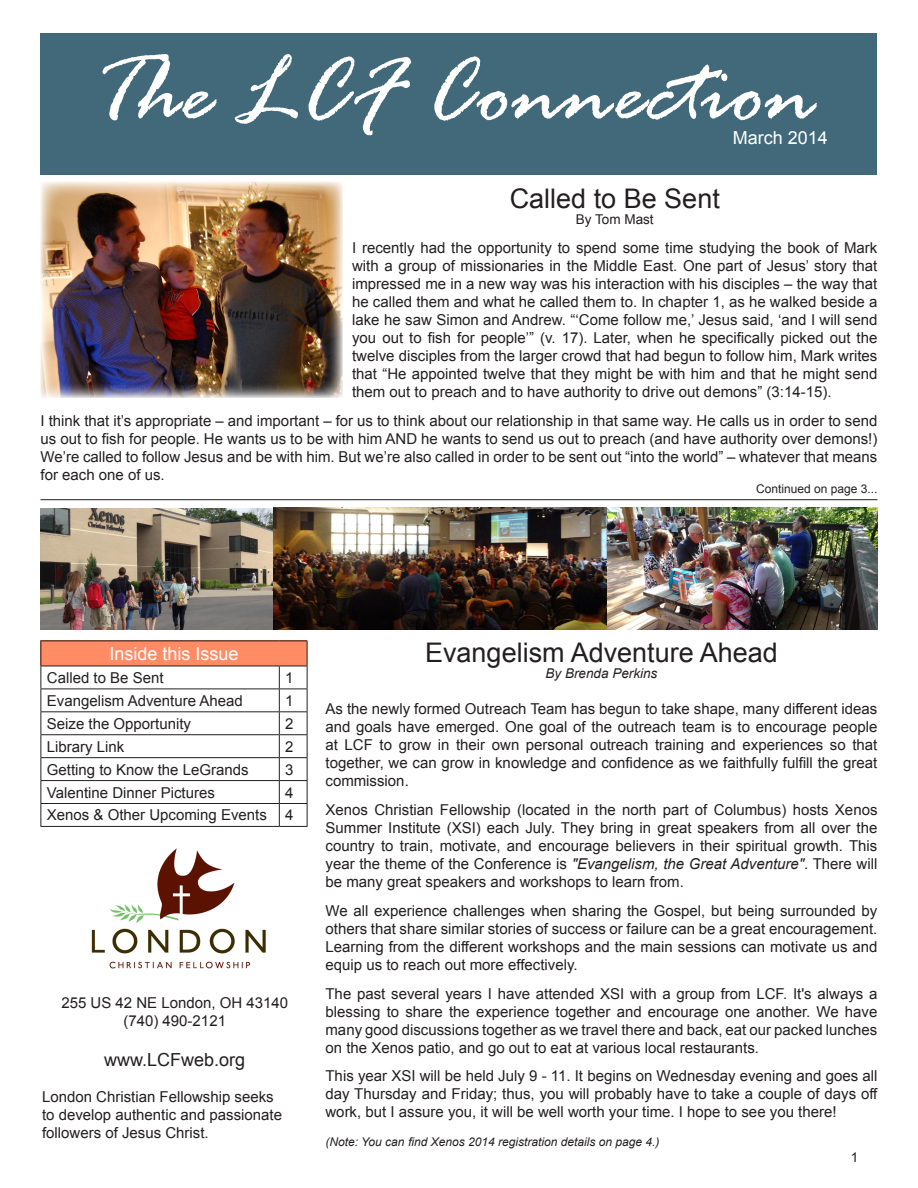
<style>
.page{position:relative;width:918px;height:1188px;background:#fff}
.page>*{position:absolute;margin:0;border:0;box-sizing:border-box;transform-origin:0 0}
.body_text{font:italic 97.5px "Rage";color:#fff}
.t1{font:27px "Arial";color:#231f20}
.body_text-2{font:18px "Arial";color:#fff}
.body_text-3{font:18px "Arial";color:#231f20}
.body_text-4{font:15px/18px "Arial";color:#231f20;text-align:justify}
.t2{font:italic 13.5px "Arial";color:#231f20}
.by_author{font:13.5px "Arial";color:#231f20}
.body_text-5{font:italic 12px "Arial";color:#231f20}
.continued_TO{font:12px "Arial";color:#231f20}
.s1{font-style:italic}
</style>
<div class="page">
<img style="left:91px;top:848px;width:175px;height:121px">
<hr style="left:40px;top:499px;width:838px;height:1px;background:#231f20">
<div style="left:40px;top:33px;width:838px;height:141px;background:#42697a"></div>
<svg style="left:40px;top:640px;width:268px;height:187px"></svg>
<img style="left:40px;top:508px;width:838px;height:122px">
<img style="left:40px;top:182px;width:303px;height:216px">
<p class="body_text" style="left:90px;top:40px;width:728px">The LCF Connection</p>
<p class="body_text-2" style="left:733px;top:126px;width:97px">March 2014</p>
<p class="t1" style="left:510px;top:181px;width:212px">Called to Be Sent</p>
<p class="by_author" style="left:576px;top:211px;width:79px">By Tom Mast</p>
<p class="body_text-4" style="left:352px;top:239px;width:527px">I recently had the opportunity to spend some time studying the book of Mark with a group of missionaries in the Middle East. One part of Jesus’ story that impressed me in a new way was his interaction with his disciples – the way that he called them and what he called them to. In chapter 1, as he walked beside a lake he saw Simon and Andrew. “‘Come follow me,’ Jesus said, ‘and I will send you out to fish for people’” (v. 17). Later, when he specifically picked out the twelve disciples from the larger crowd that had begun to follow him, Mark writes that “He appointed twelve that they might be with him and that he might send them out to preach and to have authority to drive out demons” (3:14-15).</p>
<p class="body_text-4" style="left:40px;top:412px;width:838px">I think that it’s appropriate – and important – for us to think about our relationship in that same way. He calls us in order to send us out to fish for people. He wants us to be with him AND he wants to send us out to preach (and have authority over demons!)<br>We’re called to follow Jesus and be with him. But we’re also called in order to be sent out “into the world” – whatever that means for each one of us.</p>
<p class="continued_TO" style="left:756px;top:481px;width:123px">Continued on page 3...</p>
<p class="body_text-2" style="left:109px;top:642px;width:131px">Inside this Issue</p>
<p class="body_text-4" style="left:47px;top:669px;width:118px">Called to Be Sent</p>
<p class="body_text-4" style="left:285px;top:669px;width:10px">1</p>
<p class="body_text-4" style="left:47px;top:692px;width:197px">Evangelism Adventure Ahead</p>
<p class="body_text-4" style="left:285px;top:692px;width:10px">1</p>
<p class="body_text-4" style="left:47px;top:715px;width:146px">Seize the Opportunity</p>
<p class="body_text-4" style="left:285px;top:715px;width:10px">2</p>
<p class="body_text-4" style="left:47px;top:738px;width:79px">Library Link</p>
<p class="body_text-4" style="left:285px;top:738px;width:10px">2</p>
<p class="body_text-4" style="left:47px;top:760px;width:203px">Getting to Know the LeGrands</p>
<p class="body_text-4" style="left:285px;top:760px;width:10px">3</p>
<p class="body_text-4" style="left:47px;top:783px;width:170px">Valentine Dinner Pictures</p>
<p class="body_text-4" style="left:285px;top:783px;width:10px">4</p>
<p class="body_text-4" style="left:47px;top:806px;width:222px">Xenos &amp; Other Upcoming Events</p>
<p class="body_text-4" style="left:285px;top:806px;width:10px">4</p>
<p class="body_text-4" style="left:61px;top:994px;width:228px">255 US 42 NE London, OH 43140</p>
<p class="body_text-4" style="left:123px;top:1012px;width:104px">(740) 490-2121</p>
<p class="body_text-3" style="left:104px;top:1048px;width:143px">www.LCFweb.org</p>
<p class="body_text-4" style="left:42px;top:1088px;width:233px">London Christian Fellowship seeks</p>
<p class="body_text-4" style="left:42px;top:1106px;width:242px">to develop authentic and passionate</p>
<p class="body_text-4" style="left:42px;top:1124px;width:168px">followers of Jesus Christ.</p>
<p class="t1" style="left:425px;top:635px;width:354px">Evangelism Adventure Ahead</p>
<p class="t2" style="left:546px;top:665px;width:113px">By Brenda Perkins</p>
<p class="body_text-4" style="left:326px;top:700px;width:553px">As the newly formed Outreach Team has begun to take shape, many different ideas and goals have emerged. One goal of the outreach team is to encourage people at LCF to grow in their own personal outreach training and experiences so that together, we can grow in knowledge and confidence as we faithfully fulfill the great commission.</p>
<p class="body_text-4" style="left:326px;top:801px;width:554px">Xenos Christian Fellowship (located in the north part of Columbus) hosts Xenos Summer Institute (XSI) each July. They bring in great speakers from all over the country to train, motivate, and encourage believers in their spiritual growth. This year the theme of the Conference is <span class="s1">"Evangelism, the Great Adventure"</span>. There will be many great speakers and workshops to learn from.</p>
<p class="body_text-4" style="left:326px;top:902px;width:553px">We all experience challenges when sharing the Gospel, but being surrounded by others that share similar stories of success or failure can be a great encouragement.<br>Learning from the different workshops and the main sessions can motivate us and equip us to reach out more effectively.</p>
<p class="body_text-4" style="left:326px;top:985px;width:553px">The past several years I have attended XSI with a group from LCF. It's always a blessing to share the experience together and encourage one another. We have many good discussions together as we travel there and back, eat our packed lunches on the Xenos patio, and go out to eat at various local restaurants.</p>
<p class="body_text-4" style="left:326px;top:1067px;width:553px">This year XSI will be held July 9 - 11. It begins on Wednesday evening and goes all day Thursday and Friday; thus, you will probably have to take a couple of days off work, but I assure you, it will be well worth your time. I hope to see you there!</p>
<p class="body_text-5" style="left:326px;top:1134px;width:335px">(Note: You can find Xenos 2014 registration details on page 4.)</p>
<p class="by_author" style="left:851px;top:1149px;width:9px">1</p>
</div>
